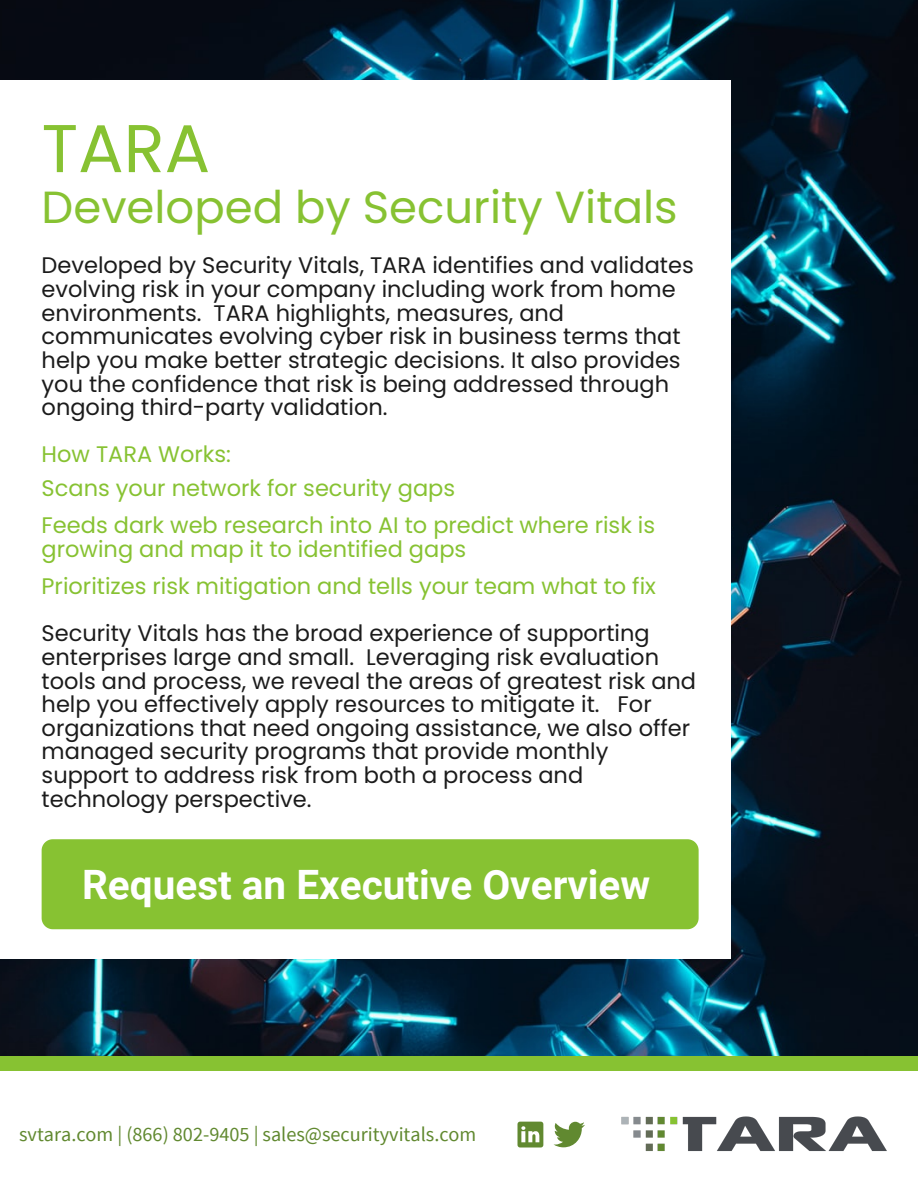
<style>
.page{position:relative;width:918px;height:1188px;background:#fff}
.page>*{position:absolute;margin:0;border:0;box-sizing:border-box;transform-origin:0 0}
.t1{font:67.5px "Poppins";color:#87c232}
.t2{font:45px "Poppins";color:#87c232}
.t3{font:700 40.5px "Roboto";color:#fff}
.t4{font:22.5px/23.7px "Poppins";color:#1b1b1b}
.t5{font:22.5px/33.8px "Poppins";color:#87c232}
.t6{font:20.25px "Source Sans Pro";color:#618930}
</style>
<div class="page">
<img style="left:0;top:0;width:918px;height:1056px">
<div style="left:0;top:80px;width:730px;height:878px;background:#fff"></div>
<div style="left:0;top:1056px;width:918px;height:15px;background:#87c232"></div>
<img style="left:621px;top:1116px;width:266px;height:35px">
<svg style="left:518px;top:1122px;width:25px;height:26px"></svg>
<svg style="left:554px;top:1122px;width:31px;height:25px"></svg>
<div style="left:42px;top:839px;width:657px;height:90px;background:#87c232"></div>
<h1 class="t1" style="left:42px;top:109px;width:170px">TARA</h1>
<h2 class="t2" style="left:42px;top:181px;width:638px">Developed by Security Vitals</h2>
<p class="t4" style="left:42px;top:254px;width:654px">Developed by Security Vitals, TARA identifies and validates evolving risk in your company including work from home environments. TARA highlights, measures, and communicates evolving cyber risk in business terms that help you make better strategic decisions. It also provides you the confidence that risk is being addressed through ongoing third-party validation.</p>
<p class="t5" style="left:42px;top:438px;width:415px">How TARA Works:<br>Scans your network for security gaps</p>
<p class="t5" style="left:42px;top:514px;width:615px;line-height:23.7px">Feeds dark web research into AI to predict where risk is growing and map it to identified gaps</p>
<p class="t5" style="left:42px;top:569px;width:616px">Prioritizes risk mitigation and tells your team what to fix</p>
<p class="t4" style="left:42px;top:622px;width:656px">Security Vitals has the broad experience of supporting enterprises large and small. Leveraging risk evaluation tools and process, we reveal the areas of greatest risk and help you effectively apply resources to mitigate it. For organizations that need ongoing assistance, we also offer managed security programs that provide monthly support to address risk from both a process and technology perspective.</p>
<h3 class="t3" style="left:82px;top:856px;width:570px">Request an Executive Overview</h3>
<p class="t6" style="left:19px;top:1121px;width:459px">svtara.com | (866) 802-9405 | sales@securityvitals.com</p>
</div>
